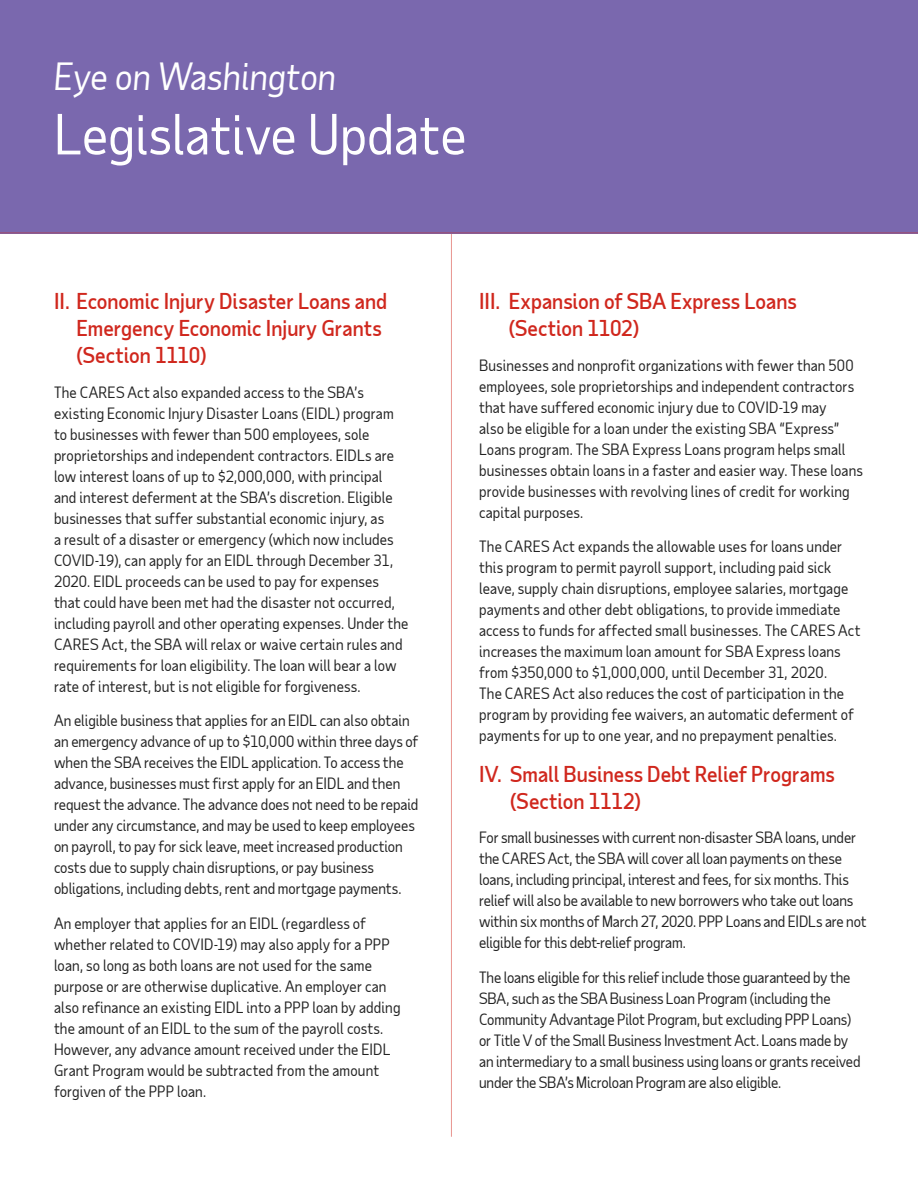
<style>
.page{position:relative;width:918px;height:1188px;background:#fff}
.page>*{position:absolute;margin:0;border:0;box-sizing:border-box;transform-origin:0 0}
.t1{font:54px "Taub Sans";color:#fff}
.t2{font:italic 36px "Taub Sans";color:#fff}
.t3{font:500 21px/27px "Taub Sans";color:#d0271d}
.t4{font:15px/21px "Taub Sans";color:#222}
</style>
<div class="page">
<div style="left:0;top:0;width:918px;height:233px;background:#7a68ae"></div>
<hr style="left:0;top:232px;width:918px;height:1px;background:#d0271d">
<hr style="left:451px;top:234px;width:1px;height:903px;background:#d0271d">
<h2 class="t2" style="left:54px;top:54px;width:284px">Eye on Washington</h2>
<h1 class="t1" style="left:54px;top:100px;width:414px">Legislative Update</h1>
<h3 class="t3" style="left:76px;top:287px;width:312px;text-indent:-22px">II. Economic Injury Disaster Loans and<br>Emergency Economic Injury Grants (Section 1110)</h3>
<p class="t4" style="left:54px;top:381px;width:356px">The CARES Act also expanded access to the SBA’s existing Economic Injury Disaster Loans (EIDL) program to businesses with fewer than 500 employees, sole proprietorships and independent contractors. EIDLs are low interest loans of up to $2,000,000, with principal and interest deferment at the SBA’s discretion. Eligible businesses that suffer substantial economic injury, as<br>a result of a disaster or emergency (which now includes COVID-19), can apply for an EIDL through December 31, 2020. EIDL proceeds can be used to pay for expenses that could have been met had the disaster not occurred, including payroll and other operating expenses. Under the CARES Act, the SBA will relax or waive certain rules and requirements for loan eligibility. The loan will bear a low rate of interest, but is not eligible for forgiveness.</p>
<p class="t4" style="left:54px;top:710px;width:366px">An eligible business that applies for an EIDL can also obtain an emergency advance of up to $10,000 within three days of when the SBA receives the EIDL application. To access the advance, businesses must first apply for an EIDL and then request the advance. The advance does not need to be repaid under any circumstance, and may be used to keep employees on payroll, to pay for sick leave, meet increased production costs due to supply chain disruptions, or pay business obligations, including debts, rent and mortgage payments.</p>
<p class="t4" style="left:54px;top:912px;width:348px">An employer that applies for an EIDL (regardless of whether related to COVID-19) may also apply for a PPP loan, so long as both loans are not used for the same purpose or are otherwise duplicative. An employer can also refinance an existing EIDL into a PPP loan by adding the amount of an EIDL to the sum of the payroll costs.<br>However, any advance amount received under the EIDL Grant Program would be subtracted from the amount forgiven of the PPP loan.</p>
<h3 class="t3" style="left:509px;top:287px;width:290px;text-indent:-30px">III. Expansion of SBA Express Loans (Section 1102)</h3>
<p class="t4" style="left:479px;top:354px;width:385px">Businesses and nonprofit organizations with fewer than 500 employees, sole proprietorships and independent contractors that have suffered economic injury due to COVID-19 may<br>also be eligible for a loan under the existing SBA “Express” Loans program. The SBA Express Loans program helps small businesses obtain loans in a faster and easier way. These loans provide businesses with revolving lines of credit for working capital purposes.</p>
<p class="t4" style="left:479px;top:536px;width:383px">The CARES Act expands the allowable uses for loans under this program to permit payroll support, including paid sick leave, supply chain disruptions, employee salaries, mortgage payments and other debt obligations, to provide immediate access to funds for affected small businesses. The CARES Act increases the maximum loan amount for SBA Express loans from $350,000 to $1,000,000, until December 31, 2020.<br>The CARES Act also reduces the cost of participation in the program by providing fee waivers, an automatic deferment of payments for up to one year, and no prepayment penalties.</p>
<h3 class="t3" style="left:510px;top:760px;width:326px;text-indent:-31px">IV. Small Business Debt Relief Programs (Section 1112)</h3>
<p class="t4" style="left:479px;top:827px;width:389px">For small businesses with current non-disaster SBA loans, under the CARES Act, the SBA will cover all loan payments on these loans, including principal, interest and fees, for six months. This relief will also be available to new borrowers who take out loans within six months of March 27, 2020. PPP Loans and EIDLs are not eligible for this debt-relief program.</p>
<p class="t4" style="left:479px;top:966px;width:383px">The loans eligible for this relief include those guaranteed by the SBA, such as the SBA Business Loan Program (including the Community Advantage Pilot Program, but excluding PPP Loans) or Title V of the Small Business Investment Act. Loans made by an intermediary to a small business using loans or grants received under the SBA’s Microloan Program are also eligible.</p>
</div>
